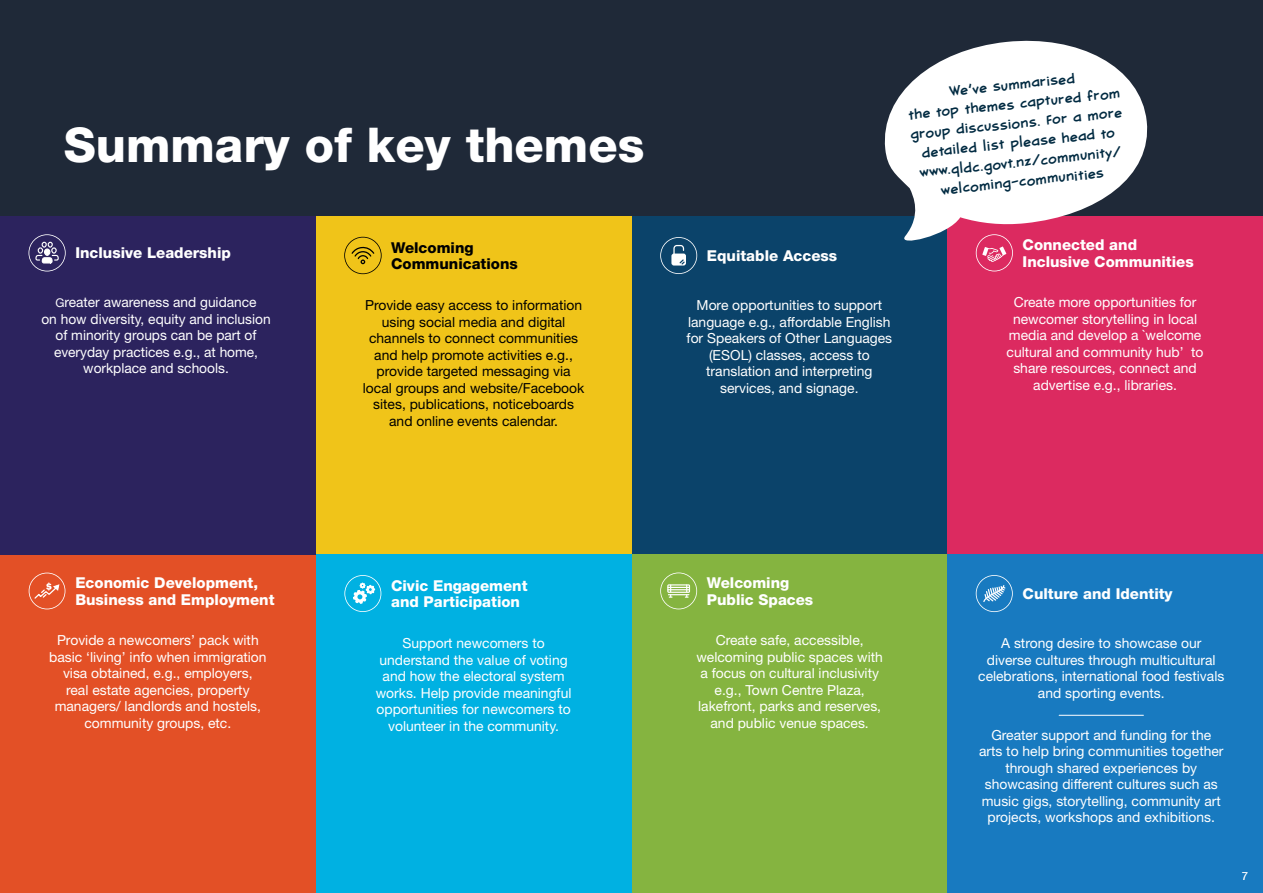
<style>
.page{position:relative;width:1263px;height:893px;background:#fff}
.page>*{position:absolute;margin:0;border:0;box-sizing:border-box;transform-origin:0 0}
.t1{font:800 48px "Helvetica Neue LT Std";color:#fff}
.t2{font:19.5px/19.5px "Blambot FX Pro Light BB";color:#002a41;text-align:center}
.t3{font:800 15px/16.5px "Helvetica Neue LT Std";color:#fff}
.t4{font:800 15px/16.5px "Helvetica Neue LT Std";color:#000}
.t5{font:13.8px/16.5px "Helvetica Neue LT Std";color:#fff;text-align:center}
.t6{font:13.8px/16.5px "Helvetica Neue LT Std";color:#000;text-align:center}
.t7{font:100 11.25px "Helvetica Neue LT Std";color:#fff}
.s1{font-size:12px}
</style>
<div class="page">
<div style="left:0;top:0;width:1263px;height:217px;background:#1f2938"></div>
<div style="left:947px;top:217px;width:316px;height:338px;background:#dc2a60"></div>
<svg style="left:976px;top:248px;width:37px;height:23px"></svg>
<div style="left:0;top:555px;width:316px;height:338px;background:#e35026"></div>
<svg style="left:29px;top:573px;width:36px;height:36px"></svg>
<div style="left:631px;top:217px;width:316px;height:338px;background:#0b436a"></div>
<svg style="left:660px;top:237px;width:37px;height:37px"></svg>
<div style="left:316px;top:217px;width:315px;height:338px;background:#f0c419"></div>
<svg style="left:344px;top:237px;width:38px;height:37px"></svg>
<div style="left:631px;top:555px;width:316px;height:338px;background:#85b440"></div>
<svg style="left:660px;top:572px;width:37px;height:37px"></svg>
<div style="left:316px;top:555px;width:315px;height:338px;background:#00b1e2"></div>
<svg style="left:344px;top:575px;width:37px;height:37px"></svg>
<div style="left:0;top:217px;width:316px;height:338px;background:#2c235e"></div>
<svg style="left:29px;top:234px;width:37px;height:37px"></svg>
<div style="left:947px;top:555px;width:316px;height:338px;background:#187ac0"></div>
<svg style="left:976px;top:575px;width:37px;height:37px"></svg>
<hr style="left:1059px;top:715px;width:84px;height:1px;background:#fff">
<svg style="left:879px;top:40px;width:273px;height:208px;fill:#fff"></svg>
<h1 class="t1" style="left:64px;top:116px;width:582px">Summary of key themes</h1>
<h2 class="t2" style="left:905px;top:86px;width:215px;rotate:-6deg">We’ve summarised<br>the top themes captured from group discussions. For a more detailed list please head to www.qldc.govt.nz/community/ welcoming-communities</h2>
<p class="t3" style="left:75px;top:245px;width:157px">Inclusive Leadership</p>
<p class="t4" style="left:391px;top:239px;width:128px">Welcoming<br>Communications</p>
<p class="t3" style="left:707px;top:247px;width:132px">Equitable Access</p>
<p class="t3" style="left:1022px;top:236px;width:173px">Connected and<br>Inclusive Communities</p>
<p class="t5" style="left:41px;top:294px;width:231px"><span class="s1">G</span>reater awareness and guidance<br>on how diversity, equity and inclusion of minority groups can be part of everyday practices e.g., at home, workplace and schools.</p>
<p class="t6" style="left:363px;top:297px;width:223px">Provide easy access to information using social media and digital channels to connect communities and help promote activities e.g., provide targeted messaging via local groups and website/Facebook sites, publications, noticeboards and online events calendar.</p>
<p class="t5" style="left:686px;top:297px;width:207px">More opportunities to support language e.g., affordable English for Speakers of Other Languages (ESOL) classes, access to translation and interpreting services, and signage.</p>
<p class="t5" style="left:1007px;top:294px;width:198px">Create more opportunities for newcomer storytelling in local media and develop a `welcome cultural and community hub’ to share resources, connect and advertise e.g., libraries.</p>
<p class="t3" style="left:75px;top:574px;width:201px">Economic Development,<br>Business and Employment</p>
<p class="t5" style="left:49px;top:632px;width:219px">Provide a newcomers’ pack with basic ‘living’ info when immigration visa obtained, e.g., employers,<br>real estate agencies, property managers/ landlords and hostels, community groups, etc.</p>
<p class="t3" style="left:391px;top:577px;width:138px">Civic Engagement and Participation</p>
<p class="t5" style="left:376px;top:635px;width:197px">Support newcomers to understand the value of voting and how the electoral system works. Help provide meaningful opportunities for newcomers to volunteer in the community.</p>
<p class="t3" style="left:707px;top:574px;width:108px">Welcoming<br>Public Spaces</p>
<p class="t5" style="left:696px;top:632px;width:188px">Create safe, accessible, welcoming public spaces with a focus on cultural inclusivity e.g., Town Centre Plaza, lakefront, parks and reserves, and public venue spaces.</p>
<p class="t3" style="left:1022px;top:585px;width:152px">Culture and Identity</p>
<p class="t5" style="left:978px;top:635px;width:248px">A strong desire to showcase our diverse cultures through multicultural celebrations, international food festivals and sporting events.</p>
<p class="t5" style="left:979px;top:726px;width:246px">Greater support and funding for the arts to help bring communities together through shared experiences by showcasing different cultures such as music gigs, storytelling, community art projects, workshops and exhibitions.</p>
<p class="t7" style="left:1242px;top:870px;width:8px">7</p>
</div>
